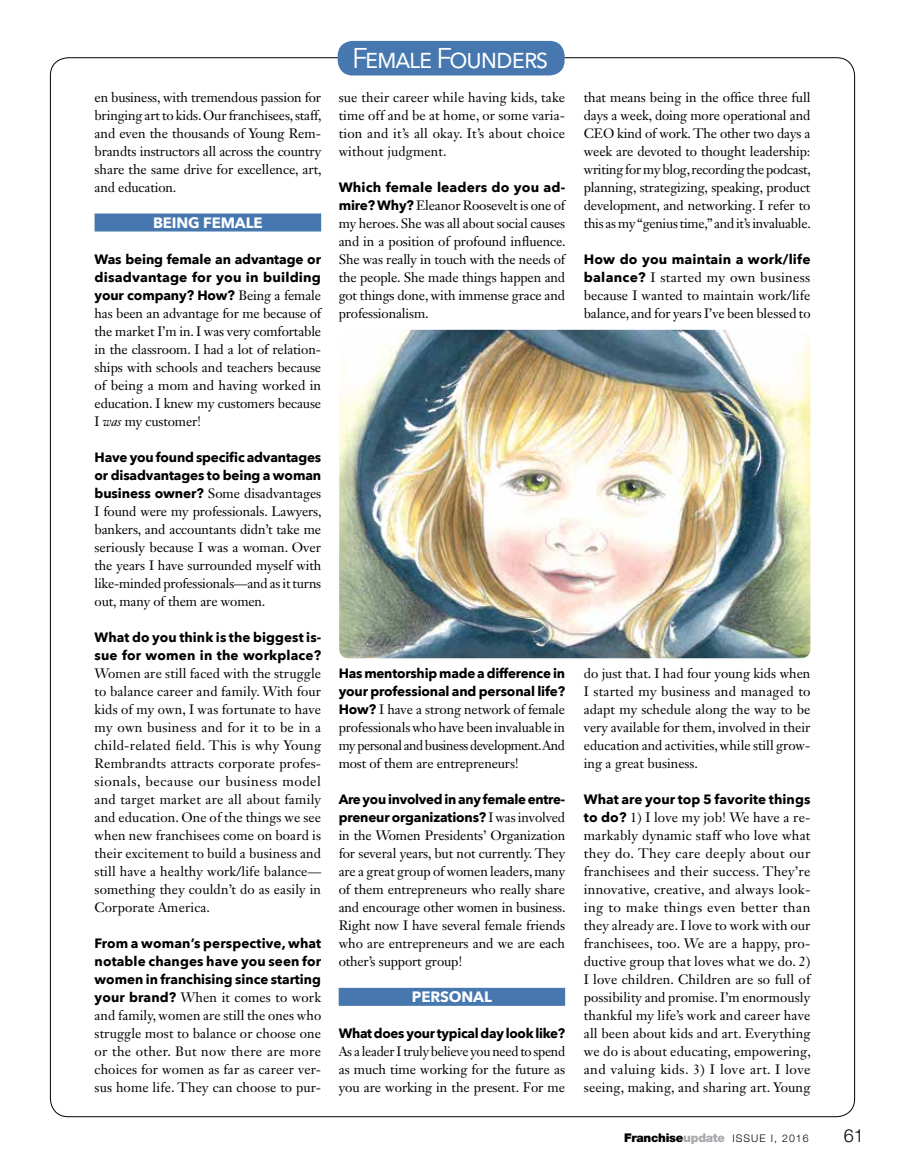
<style>
.page{position:relative;width:905px;height:1175px;background:#fff}
.page>*{position:absolute;margin:0;border:0;box-sizing:border-box;transform-origin:0 0}
.t1{font:28.5px "Avenir Next";letter-spacing:-.06em;color:#fff}
.t2{font:300 18px "Helvetica Neue LT Std";color:#000}
.t3{font:700 15px "Avenir Next";letter-spacing:-.01em;color:#fff}
.t4{font:13.5px/18px "Janson Text LT Std";letter-spacing:-.005em;color:#000;text-align:justify}
.t5{font:700 13.5px/18px "Avenir Next";letter-spacing:-.01em;color:#000}
.t6{font:700 13.5px/18px "Avenir Next";letter-spacing:.01em;color:#000}
.t7{font:700 13.5px "Avenir Next";letter-spacing:.015em;color:#000}
.t8{font:300 10.5px "Helvetica Neue LT Std";letter-spacing:.1em;color:#000}
.s1{font-family:"Janson Text LT Std";font-weight:400}
.s2{font-style:italic}
.s3{font-family:"Avenir Next";font-weight:700}
.s4{font-weight:900;font-size:12px}
.s5{font-weight:900;font-size:12px;color:#a7a9ac}
</style>
<div class="page">
<div style="left:94px;top:213px;width:227px;height:18px;background:#4678af"></div>
<div style="left:338px;top:987px;width:227px;height:18px;background:#4678af"></div>
<div style="left:338px;top:41px;width:226px;height:34px;background:#4678af;border-radius:15px"></div>
<img style="left:339px;top:330px;width:471px;height:328px">
<p class="t4" style="left:94px;top:88px;width:229px">en business, with tremendous passion for bringing art to kids. Our franchisees, staff, and even the thousands of Young Rem&shy;brandts instructors all across the country share the same drive for excellence, art, and education.</p>
<p class="t3" style="left:153px;top:210px;width:111px">BEING FEMALE</p>
<p class="t5" style="left:94px;top:250px;width:228px;text-align:justify">Was being female an advantage or disadvantage for you in building your company? How? <span class="s1">Being a female</span></p>
<p class="t4" style="left:94px;top:304px;width:228px">has been an advantage for me because of the market I’m in. I was very comfortable in the classroom. I had a lot of relation&shy;ships with schools and teachers because of being a mom and having worked in education. I knew my customers because I <span class="s2">was</span> my customer!</p>
<p class="t5" style="left:94px;top:448px;width:228px">Have you found specific advantages or disadvantages to being a woman</p>
<p class="t4" style="left:94px;top:484px;width:229px"><span class="s3">business owner?</span> Some disadvantages I found were my professionals. Lawyers, bankers, and accountants didn’t take me seriously because I was a woman. Over the years I have surrounded myself with like-minded professionals—and as it turns out, many of them are women.</p>
<p class="t6" style="left:94px;top:628px;width:228px">What do you think is the biggest is&shy;sue for women in the workplace?</p>
<p class="t4" style="left:94px;top:664px;width:228px">Women are still faced with the struggle to balance career and family. With four kids of my own, I was fortunate to have my own business and for it to be in a child-related field. This is why Young Rembrandts attracts corporate profes&shy;sionals, because our business model and target market are all about family and education. One of the things we see when new franchisees come on board is their excitement to build a business and still have a healthy work/life balance— something they couldn’t do as easily in Corporate America.</p>
<p class="t5" style="left:94px;top:934px;width:228px;text-align:justify">From a woman’s perspective, what notable changes have you seen for women in franchising since starting</p>
<p class="t4" style="left:94px;top:988px;width:228px"><span class="s3">your brand?</span> When it comes to work and family, women are still the ones who struggle most to balance or choose one or the other. But now there are more choices for women as far as career ver&shy;sus home life. They can choose to pur-</p>
<h1 class="t1" style="left:352px;top:34px;width:198px">Female Founders</h1>
<p class="t4" style="left:338px;top:88px;width:228px">sue their career while having kids, take time off and be at home, or some varia&shy;tion and it’s all okay. It’s about choice without judgment.</p>
<p class="t6" style="left:338px;top:178px;width:228px">Which female leaders do you ad-</p>
<p class="t4" style="left:338px;top:196px;width:228px"><span class="s3">mire? Why?</span> Eleanor Roosevelt is one of my heroes. She was all about social causes and in a position of profound influence.<br>She was really in touch with the needs of the people. She made things happen and got things done, with immense grace and professionalism.</p>
<p class="t5" style="left:338px;top:664px;width:228px">Has mentorship made a difference in your professional and personal life?</p>
<p class="t4" style="left:338px;top:700px;width:228px"><span class="s3">How?</span> I have a strong network of female professionals who have been invaluable in my personal and business development. And most of them are entrepreneurs!</p>
<p class="t5" style="left:338px;top:790px;width:228px">Are you involved in any female entre&shy;preneur organizations? <span class="s1">I was involved</span></p>
<p class="t4" style="left:338px;top:826px;width:228px">in the Women Presidents’ Organization for several years, but not currently. They are a great group of women leaders, many of them entrepreneurs who really share and encourage other women in business.<br>Right now I have several female friends who are entrepreneurs and we are each other’s support group!</p>
<p class="t3" style="left:412px;top:984px;width:81px">PERSONAL</p>
<p class="t5" style="left:338px;top:1024px;width:228px">What does your typical day look like?</p>
<p class="t4" style="left:338px;top:1042px;width:228px">As a leader I truly believe you need to spend as much time working for the future as you are working in the present. For me</p>
<p class="t4" style="left:584px;top:88px;width:228px">that means being in the office three full days a week, doing more operational and CEO kind of work. The other two days a week are devoted to thought leadership: writing for my blog, recording the podcast, planning, strategizing, speaking, product development, and networking. I refer to this as my “genius time,” and it’s invaluable.</p>
<p class="t7" style="left:584px;top:248px;width:228px">How do you maintain a work/life</p>
<p class="t4" style="left:584px;top:268px;width:228px"><span class="s3">balance?</span> I started my own business because I wanted to maintain work/life balance, and for years I’ve been blessed to</p>
<p class="t4" style="left:584px;top:664px;width:228px">do just that. I had four young kids when I started my business and managed to adapt my schedule along the way to be very available for them, involved in their education and activities, while still grow&shy;ing a great business.</p>
<p class="t5" style="left:584px;top:790px;width:228px">What are your top 5 favorite things</p>
<p class="t4" style="left:584px;top:808px;width:228px"><span class="s3">to do?</span> 1) I love my job! We have a re&shy;markably dynamic staff who love what they do. They care deeply about our franchisees and their success. They’re innovative, creative, and always look&shy;ing to make things even better than they already are. I love to work with our franchisees, too. We are a happy, pro&shy;ductive group that loves what we do. 2)<br>I love children. Children are so full of possibility and promise. I’m enormously thankful my life’s work and career have all been about kids and art. Everything we do is about educating, empowering, and valuing kids. 3) I love art. I love seeing, making, and sharing art. Young</p>
<p class="t8" style="left:624px;top:1131px;width:186px"><span class="s4">Franchise</span><span class="s5">update</span> ISSUE I, 2016</p>
<h2 class="t2" style="left:843px;top:1124px;width:22px">61</h2>
</div>
